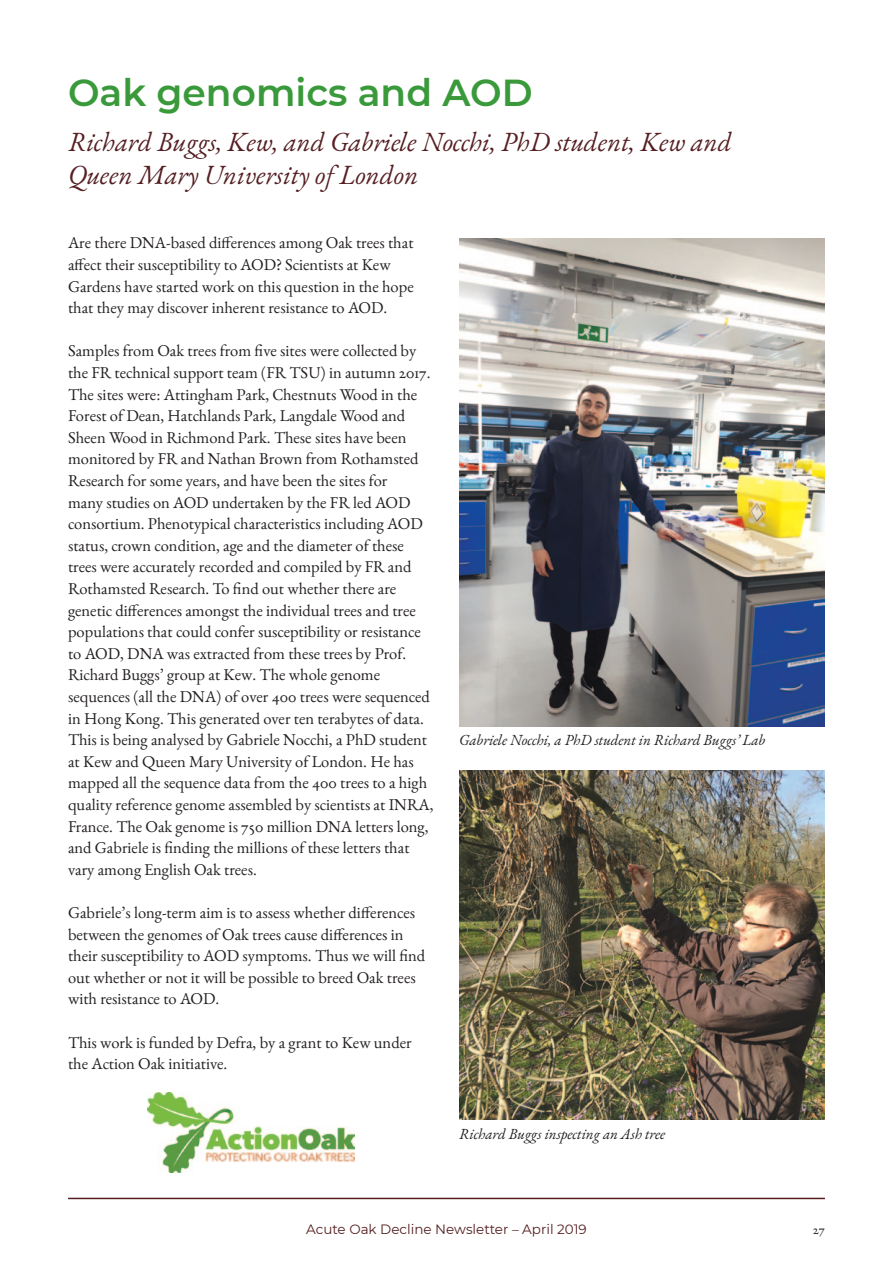
<style>
.page{position:relative;width:893px;height:1263px;background:#fff}
.page>*{position:absolute;margin:0;border:0;box-sizing:border-box;transform-origin:0 0}
.t1{font:600 37.5px "Montserrat";color:#3a9a3b}
.t2{font:italic 27px/32.4px "EB Garamond";color:#551f22}
.t3{font:16.5px/21.6px "EB Garamond";color:#231f20}
.t4{font:italic 15px "EB Garamond";color:#231f20}
.t5{font:13.5px "Montserrat";color:#551f22}
.t6{font:13.5px "EB Garamond";color:#231f20}
</style>
<div class="page">
<hr style="left:68px;top:1198px;width:757px;height:1px;background:#551f22">
<img style="left:459px;top:239px;width:366px;height:487px">
<img style="left:459px;top:770px;width:366px;height:349px">
<img style="left:147px;top:1092px;width:207px;height:81px">
<h1 class="t1" style="left:68px;top:66px;width:466px">Oak genomics and AOD</h1>
<h2 class="t2" style="left:68px;top:126px;width:665px">Richard Buggs, Kew, and Gabriele Nocchi, PhD student, Kew and<br>Queen Mary University of London</h2>
<p class="t3" style="left:68px;top:232px;width:347px">Are there DNA-based differences among Oak trees that affect their susceptibility to AOD? Scientists at Kew Gardens have started work on this question in the hope that they may discover inherent resistance to AOD.</p>
<p class="t3" style="left:68px;top:340px;width:367px">Samples from Oak trees from five sites were collected by the FR technical support team (FR TSU) in autumn 2017.<br>The sites were: Attingham Park, Chestnuts Wood in the Forest of Dean, Hatchlands Park, Langdale Wood and Sheen Wood in Richmond Park. These sites have been monitored by FR and Nathan Brown from Rothamsted Research for some years, and have been the sites for<br>many studies on AOD undertaken by the FR led AOD consortium. Phenotypical characteristics including AOD status, crown condition, age and the diameter of these trees were accurately recorded and compiled by FR and Rothamsted Research. To find out whether there are genetic differences amongst the individual trees and tree populations that could confer susceptibility or resistance to AOD, DNA was extracted from these trees by Prof.<br>Richard Buggs’ group at Kew. The whole genome sequences (all the DNA) of over 400 trees were sequenced in Hong Kong. This generated over ten terabytes of data.<br>This is being analysed by Gabriele Nocchi, a PhD student at Kew and Queen Mary University of London. He has mapped all the sequence data from the 400 trees to a high quality reference genome assembled by scientists at INRA, France. The Oak genome is 750 million DNA letters long, and Gabriele is finding the millions of these letters that vary among English Oak trees.</p>
<p class="t3" style="left:68px;top:901px;width:359px">Gabriele’s long-term aim is to assess whether differences between the genomes of Oak trees cause differences in their susceptibility to AOD symptoms. Thus we will find out whether or not it will be possible to breed Oak trees with resistance to AOD.</p>
<p class="t3" style="left:68px;top:1031px;width:345px">This work is funded by Defra, by a grant to Kew under the Action Oak initiative.</p>
<p class="t4" style="left:459px;top:730px;width:307px">Gabriele Nocchi, a PhD student in Richard Buggs’ Lab</p>
<p class="t4" style="left:459px;top:1124px;width:208px">Richard Buggs inspecting an Ash tree</p>
<p class="t5" style="left:306px;top:1220px;width:282px">Acute Oak Decline Newsletter – April 2019</p>
<p class="t6" style="left:813px;top:1219px;width:13px">27</p>
</div>
